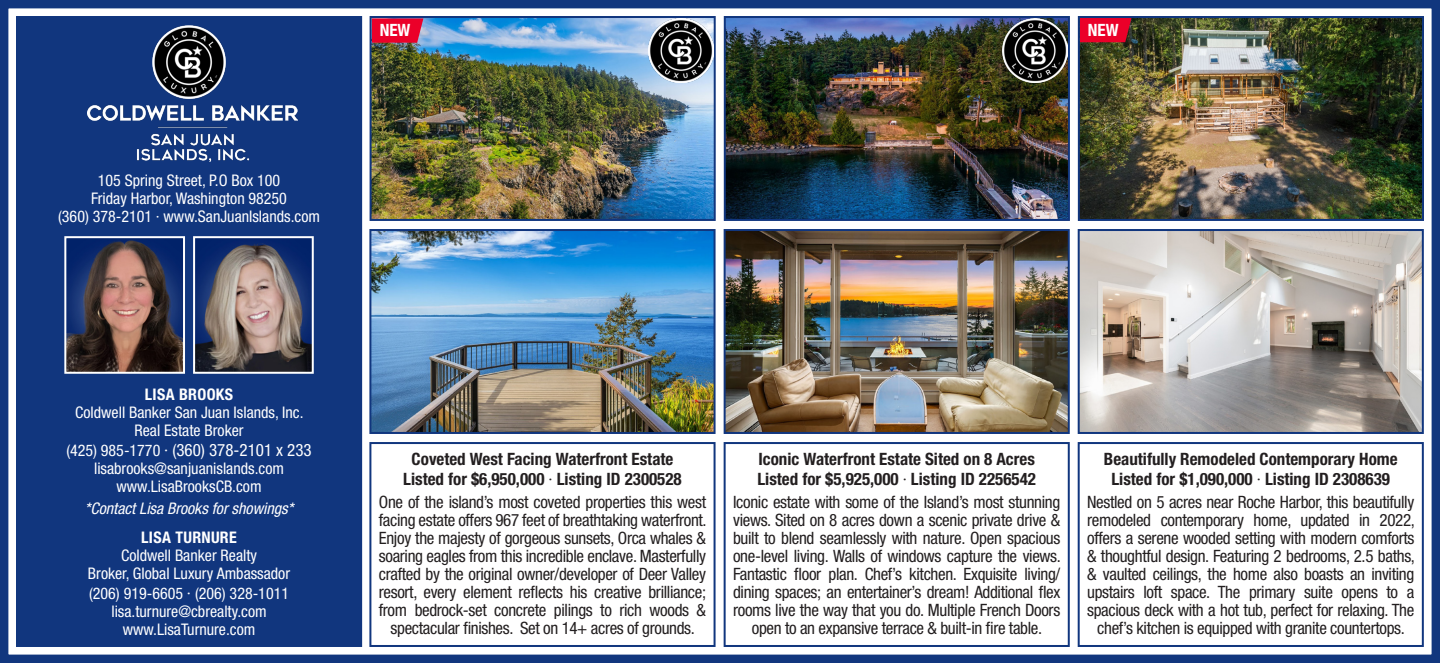
<style>
.page{position:relative;width:1440px;height:663px;background:#fff}
.page>*{position:absolute;margin:0;border:0;box-sizing:border-box;transform-origin:0 0}
.t1{font:condensed 17px/18px "Helvetica Neue LT Std";letter-spacing:-.02em;color:#231f20;text-align:center}
.t2{font:700 condensed 17px "Helvetica Neue LT Std";color:#231f20}
.t3{font:condensed 17px "Helvetica Neue LT Std";color:#fff}
.t4{font:700 condensed 17px "Helvetica Neue LT Std";color:#fff}
.t5{font:condensed 16px "Helvetica Neue LT Std";color:#fff}
.t6{font:italic condensed 16px "Helvetica Neue LT Std";color:#fff}
.t7{font:700 condensed 16px "Helvetica Neue LT Std";letter-spacing:.02em;color:#fff}
.s1{font-size:16px}
.s2{font-size:17px}
.s3{font-weight:400}
</style>
<div class="page">
<img style="left:1081px;top:19px;width:340px;height:199px">
<div style="left:1078px;top:16px;width:346px;height:205px;border:2px solid #11367e"></div>
<div style="left:1078px;top:442px;width:346px;height:204px;border:2px solid #11367e"></div>
<img style="left:1081px;top:232px;width:340px;height:199px">
<div style="left:1078px;top:229px;width:346px;height:205px;border:2px solid #11367e"></div>
<img style="left:727px;top:19px;width:340px;height:199px">
<div style="left:724px;top:16px;width:346px;height:205px;border:2px solid #11367e"></div>
<div style="left:724px;top:442px;width:346px;height:204px;border:2px solid #11367e"></div>
<img style="left:727px;top:232px;width:340px;height:199px">
<div style="left:724px;top:229px;width:346px;height:205px;border:2px solid #11367e"></div>
<img style="left:373px;top:19px;width:340px;height:199px">
<div style="left:370px;top:16px;width:346px;height:205px;border:2px solid #11367e"></div>
<div style="left:16px;top:16px;width:346px;height:630px;background:#11367e"></div>
<div style="left:369px;top:442px;width:347px;height:204px;border:2px solid #11367e"></div>
<svg style="left:372px;top:18px;width:51px;height:25px"></svg>
<svg style="left:1080px;top:18px;width:51px;height:24px"></svg>
<div style="left:0;top:0;width:1440px;height:662px;border:8px solid #11367e"></div>
<img style="left:67px;top:239px;width:115px;height:131px">
<div style="left:64px;top:236px;width:121px;height:137px;border:2px solid #fff"></div>
<img style="left:87px;top:105px;width:211px;height:56px">
<img style="left:152px;top:25px;width:74px;height:74px">
<img style="left:196px;top:239px;width:115px;height:131px">
<div style="left:193px;top:236px;width:121px;height:137px;border:2px solid #fff"></div>
<img style="left:372px;top:232px;width:341px;height:199px">
<div style="left:369px;top:229px;width:347px;height:205px;border:2px solid #11367e"></div>
<img style="left:649px;top:18px;width:65px;height:65px">
<img style="left:1003px;top:18px;width:65px;height:65px">
<p class="t5" style="left:98px;top:171px;width:184px">105 Spring Street, P.O Box 100</p>
<p class="t5" style="left:91px;top:189px;width:197px">Friday Harbor, Washington 98250</p>
<p class="t5" style="left:58px;top:207px;width:263px">(360) 378-2101 · www.SanJuanIslands.com</p>
<p class="t4" style="left:380px;top:20px;width:32px">NEW</p>
<p class="t4" style="left:1088px;top:20px;width:32px">NEW</p>
<p class="t7" style="left:145px;top:384px;width:90px">LISA BROOKS</p>
<p class="t5" style="left:75px;top:403px;width:230px">Coldwell Banker San Juan Islands, Inc.</p>
<p class="t5" style="left:135px;top:421px;width:111px">Real Estate Broker</p>
<p class="t3" style="left:66px;top:440px;width:247px"><span class="s1">(425) 985-1770</span> · (360) 378-2101 x 233</p>
<p class="t5" style="left:94px;top:459px;width:191px">lisabrooks@sanjuanislands.com</p>
<p class="t5" style="left:117px;top:477px;width:147px">www.LisaBrooksCB.com</p>
<p class="t6" style="left:85px;top:499px;width:210px">*Contact Lisa Brooks for showings*</p>
<p class="t7" style="left:141px;top:527px;width:97px">LISA TURNURE</p>
<p class="t5" style="left:121px;top:545px;width:137px">Coldwell Banker Realty</p>
<p class="t5" style="left:88px;top:563px;width:204px">Broker, Global Luxury Ambassador</p>
<p class="t5" style="left:89px;top:583px;width:201px">(206) 919-6605 <span class="s2">·</span> (206) 328-1011</p>
<p class="t5" style="left:111px;top:601px;width:157px">lisa.turnure@cbrealty.com</p>
<p class="t5" style="left:123px;top:619px;width:134px">www.LisaTurnure.com</p>
<p class="t2" style="left:412px;top:448px;width:263px">Coveted West Facing Waterfront Estate</p>
<p class="t2" style="left:403px;top:468px;width:280px">Listed for $6,950,000 <span class="s3">·</span> Listing ID 2300528</p>
<p class="t1" style="left:379px;top:492px;width:329px">One of the island’s most coveted properties this west facing estate offers 967 feet of breathtaking waterfront.<br>Enjoy the majesty of gorgeous sunsets, Orca whales &amp; soaring eagles from this incredible enclave. Masterfully crafted by the original owner/developer of Deer Valley resort, every element reflects his creative brilliance; from bedrock-set concrete pilings to rich woods &amp; spectacular finishes. Set on 14+ acres of grounds.</p>
<p class="t2" style="left:758px;top:448px;width:278px">Iconic Waterfront Estate Sited on 8 Acres</p>
<p class="t2" style="left:757px;top:468px;width:280px">Listed for $5,925,000 <span class="s3">·</span> Listing ID 2256542</p>
<p class="t1" style="left:733px;top:492px;width:329px">Iconic estate with some of the Island’s most stunning views. Sited on 8 acres down a scenic private drive &amp; built to blend seamlessly with nature. Open spacious one-level living. Walls of windows capture the views.<br>Fantastic floor plan. Chef’s kitchen. Exquisite living/ dining spaces; an entertainer’s dream! Additional flex rooms live the way that you do. Multiple French Doors open to an expansive terrace &amp; built-in fire table.</p>
<p class="t2" style="left:1104px;top:448px;width:295px">Beautifully Remodeled Contemporary Home</p>
<p class="t2" style="left:1111px;top:468px;width:280px">Listed for $1,090,000 <span class="s3">·</span> Listing ID 2308639</p>
<p class="t1" style="left:1087px;top:492px;width:329px">Nestled on 5 acres near Roche Harbor, this beautifully remodeled contemporary home, updated in 2022, offers a serene wooded setting with modern comforts &amp; thoughtful design. Featuring 2 bedrooms, 2.5 baths, &amp; vaulted ceilings, the home also boasts an inviting upstairs loft space. The primary suite opens to a spacious deck with a hot tub, perfect for relaxing. The chef’s kitchen is equipped with granite countertops.</p>
</div>
